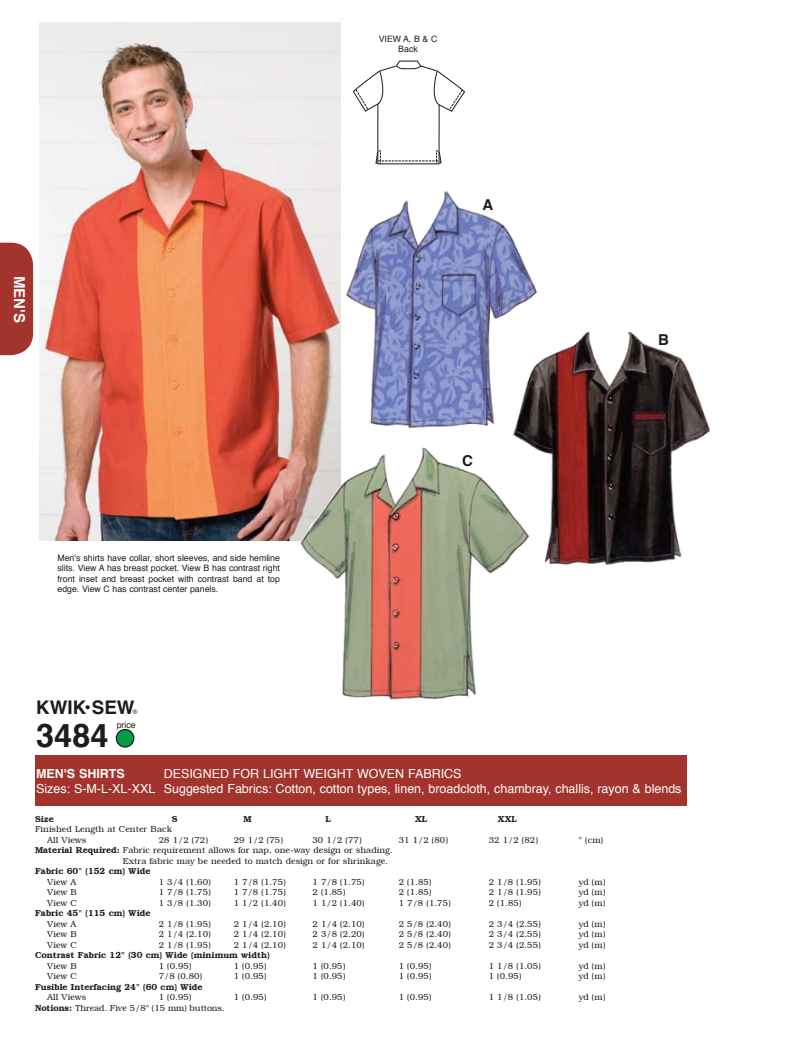
<style>
.page{position:relative;width:810px;height:1058px;background:#fff}
.page>*{position:absolute;margin:0;border:0;box-sizing:border-box;transform-origin:0 0}
.t1{font:700 32.5px "Helvetica";color:#1f1b18}
.t2{font:700 18.75px "Helvetica";color:#1f1b18}
.t3{font:700 15px "Helvetica";color:#fff}
.t4{font:700 15px "Helvetica";color:#1f1b18}
.t5{font:12.5px/15px "Helvetica";color:#fff}
.t6{font:700 12.5px "Helvetica";color:#fff}
.t7{font:300 8.75px/10.5px "Bookman";color:#1f1b18}
.t8{font:8.75px/10.5px "Helvetica";color:#1f1b18;text-align:center}
.t9{font:600 8.75px "Bookman";color:#1f1b18}
.t10{font:6.25px "Helvetica";color:#1f1b18}
.s1{font-weight:600}
</style>
<div class="page">
<img style="left:345px;top:191px;width:193px;height:237px">
<svg style="left:353px;top:60px;width:112px;height:104px"></svg>
<img style="left:39px;top:22px;width:302px;height:518px">
<div style="left:35px;top:755px;width:651px;height:50px;background:#a2332d"></div>
<div style="left:116px;top:729px;width:18px;height:18px;background:#009f47;border-radius:50%"></div>
<div style="left:116px;top:729px;width:18px;height:18px;border:1px solid #1f1b18;border-radius:50%"></div>
<div style="left:0;top:243px;width:33px;height:112px;background:#a2332d"></div>
<img style="left:512px;top:330px;width:198px;height:235px">
<img style="left:300px;top:446px;width:230px;height:254px">
<div style="left:461px;top:452px;width:17px;height:17px;background:#fff"></div>
<div style="left:657px;top:332px;width:17px;height:17px;background:#fff"></div>
<div style="left:481px;top:198px;width:14px;height:16px;background:#fff"></div>
<p class="t8" style="left:379px;top:34px;width:60px">VIEW A, B &amp; C<br>Back</p>
<h3 class="t3" style="left:30px;top:276px;width:48px;rotate:90deg">MEN'S</h3>
<h3 class="t4" style="left:482px;top:195px;width:12px">A</h3>
<h3 class="t4" style="left:658px;top:330px;width:12px">B</h3>
<p class="t8" style="left:57px;top:553px;width:224px;text-align:justify">Men's shirts have collar, short sleeves, and side hemline slits. View A has breast pocket. View B has contrast right front inset and breast pocket with contrast band at top edge. View C has contrast center panels.</p>
<h3 class="t4" style="left:462px;top:450px;width:12px">C</h3>
<h2 class="t2" style="left:36px;top:695px;width:100px">KWIK•SEW</h2>
<p class="t10" style="left:133px;top:708px;width:6px">®</p>
<h1 class="t1" style="left:36px;top:713px;width:74px">3484</h1>
<h3 class="t6" style="left:36px;top:764px;width:89px">MEN'S SHIRTS</h3>
<h3 class="t5" style="left:36px;top:781px;width:121px">Sizes: S-M-L-XL-XXL</h3>
<p class="t8" style="left:117px;top:720px;width:20px">price</p>
<h3 class="t5" style="left:164px;top:766px;width:519px">DESIGNED FOR LIGHT WEIGHT WOVEN FABRICS<br>Suggested Fabrics: Cotton, cotton types, linen, broadcloth, chambray, challis, rayon &amp; blends</h3>
<p class="t9" style="left:35px;top:813px;width:20px">Size</p>
<p class="t9" style="left:172px;top:813px;width:7px">S</p>
<p class="t9" style="left:244px;top:813px;width:10px">M</p>
<p class="t9" style="left:326px;top:813px;width:7px">L</p>
<p class="t9" style="left:415px;top:813px;width:14px">XL</p>
<p class="t9" style="left:498px;top:813px;width:21px">XXL</p>
<p class="t7" style="left:47px;top:823px;width:126px;text-indent:-12px">Finished Length at Center Back<br>All Views</p>
<p class="t7" style="left:159px;top:834px;width:51px">28 1/2 (72)</p>
<p class="t7" style="left:234px;top:834px;width:51px">29 1/2 (75)</p>
<p class="t7" style="left:313px;top:834px;width:51px">30 1/2 (77)</p>
<p class="t7" style="left:399px;top:834px;width:51px">31 1/2 (80)</p>
<p class="t7" style="left:489px;top:834px;width:51px">32 1/2 (82)</p>
<p class="t7" style="left:579px;top:834px;width:26px">" (cm)</p>
<p class="t7" style="left:123px;top:844px;width:271px;text-indent:-88px"><span class="s1">Material Required:</span> Fabric requirement allows for nap, one-way design or shading.<br>Extra fabric may be needed to match design or for shrinkage.</p>
<p class="t9" style="left:35px;top:865px;width:117px">Fabric 60" (152 cm) Wide</p>
<p class="t7" style="left:47px;top:876px;width:31px">View A</p>
<p class="t7" style="left:159px;top:876px;width:54px">1 3/4 (1.60)</p>
<p class="t7" style="left:234px;top:876px;width:54px">1 7/8 (1.75)</p>
<p class="t7" style="left:312px;top:876px;width:54px">1 7/8 (1.75)</p>
<p class="t7" style="left:399px;top:876px;width:34px">2 (1.85)</p>
<p class="t7" style="left:489px;top:876px;width:54px">2 1/8 (1.95)</p>
<p class="t7" style="left:579px;top:876px;width:28px">yd (m)</p>
<p class="t7" style="left:47px;top:886px;width:31px">View B</p>
<p class="t7" style="left:159px;top:886px;width:54px">1 7/8 (1.75)</p>
<p class="t7" style="left:234px;top:886px;width:54px">1 7/8 (1.75)</p>
<p class="t7" style="left:313px;top:886px;width:34px">2 (1.85)</p>
<p class="t7" style="left:399px;top:886px;width:34px">2 (1.85)</p>
<p class="t7" style="left:489px;top:886px;width:54px">2 1/8 (1.95)</p>
<p class="t7" style="left:579px;top:886px;width:28px">yd (m)</p>
<p class="t7" style="left:47px;top:897px;width:31px">View C</p>
<p class="t7" style="left:159px;top:897px;width:54px">1 3/8 (1.30)</p>
<p class="t7" style="left:234px;top:897px;width:54px">1 1/2 (1.40)</p>
<p class="t7" style="left:313px;top:897px;width:54px">1 1/2 (1.40)</p>
<p class="t7" style="left:399px;top:897px;width:54px">1 7/8 (1.75)</p>
<p class="t7" style="left:489px;top:897px;width:34px">2 (1.85)</p>
<p class="t7" style="left:579px;top:897px;width:28px">yd (m)</p>
<p class="t9" style="left:35px;top:907px;width:117px">Fabric 45" (115 cm) Wide</p>
<p class="t7" style="left:47px;top:918px;width:31px">View A</p>
<p class="t7" style="left:159px;top:918px;width:54px">2 1/8 (1.95)</p>
<p class="t7" style="left:234px;top:918px;width:54px">2 1/4 (2.10)</p>
<p class="t7" style="left:313px;top:918px;width:54px">2 1/4 (2.10)</p>
<p class="t7" style="left:399px;top:918px;width:54px">2 5/8 (2.40)</p>
<p class="t7" style="left:489px;top:918px;width:54px">2 3/4 (2.55)</p>
<p class="t7" style="left:579px;top:918px;width:28px">yd (m)</p>
<p class="t7" style="left:47px;top:928px;width:31px">View B</p>
<p class="t7" style="left:159px;top:928px;width:54px">2 1/4 (2.10)</p>
<p class="t7" style="left:234px;top:928px;width:54px">2 1/4 (2.10)</p>
<p class="t7" style="left:313px;top:928px;width:54px">2 3/8 (2.20)</p>
<p class="t7" style="left:399px;top:928px;width:54px">2 5/8 (2.40)</p>
<p class="t7" style="left:489px;top:928px;width:54px">2 3/4 (2.55)</p>
<p class="t7" style="left:579px;top:928px;width:28px">yd (m)</p>
<p class="t7" style="left:47px;top:939px;width:31px">View C</p>
<p class="t7" style="left:159px;top:939px;width:54px">2 1/8 (1.95)</p>
<p class="t7" style="left:234px;top:939px;width:54px">2 1/4 (2.10)</p>
<p class="t7" style="left:313px;top:939px;width:54px">2 1/4 (2.10)</p>
<p class="t7" style="left:399px;top:939px;width:54px">2 5/8 (2.40)</p>
<p class="t7" style="left:489px;top:939px;width:54px">2 3/4 (2.55)</p>
<p class="t7" style="left:579px;top:939px;width:28px">yd (m)</p>
<p class="t9" style="left:35px;top:949px;width:236px">Contrast Fabric 12" (30 cm) Wide (minimum width)</p>
<p class="t7" style="left:47px;top:960px;width:31px">View B</p>
<p class="t7" style="left:159px;top:960px;width:34px">1 (0.95)</p>
<p class="t7" style="left:234px;top:960px;width:34px">1 (0.95)</p>
<p class="t7" style="left:312px;top:960px;width:34px">1 (0.95)</p>
<p class="t7" style="left:399px;top:960px;width:34px">1 (0.95)</p>
<p class="t7" style="left:489px;top:960px;width:54px">1 1/8 (1.05)</p>
<p class="t7" style="left:579px;top:960px;width:28px">yd (m)</p>
<p class="t7" style="left:47px;top:970px;width:31px">View C</p>
<p class="t7" style="left:159px;top:970px;width:45px">7/8 (0.80)</p>
<p class="t7" style="left:234px;top:970px;width:34px">1 (0.95)</p>
<p class="t7" style="left:312px;top:970px;width:34px">1 (0.95)</p>
<p class="t7" style="left:399px;top:970px;width:34px">1 (0.95)</p>
<p class="t7" style="left:489px;top:970px;width:34px">1 (0.95)</p>
<p class="t7" style="left:579px;top:970px;width:28px">yd (m)</p>
<p class="t9" style="left:35px;top:981px;width:169px">Fusible Interfacing 24" (60 cm) Wide</p>
<p class="t7" style="left:47px;top:991px;width:40px">All Views</p>
<p class="t7" style="left:159px;top:991px;width:34px">1 (0.95)</p>
<p class="t7" style="left:234px;top:991px;width:34px">1 (0.95)</p>
<p class="t7" style="left:312px;top:991px;width:34px">1 (0.95)</p>
<p class="t7" style="left:399px;top:991px;width:34px">1 (0.95)</p>
<p class="t7" style="left:489px;top:991px;width:54px">1 1/8 (1.05)</p>
<p class="t7" style="left:579px;top:991px;width:28px">yd (m)</p>
<p class="t7" style="left:35px;top:1002px;width:191px"><span class="s1">Notions:</span> Thread. Five 5/8" (15 mm) buttons.</p>
</div>
